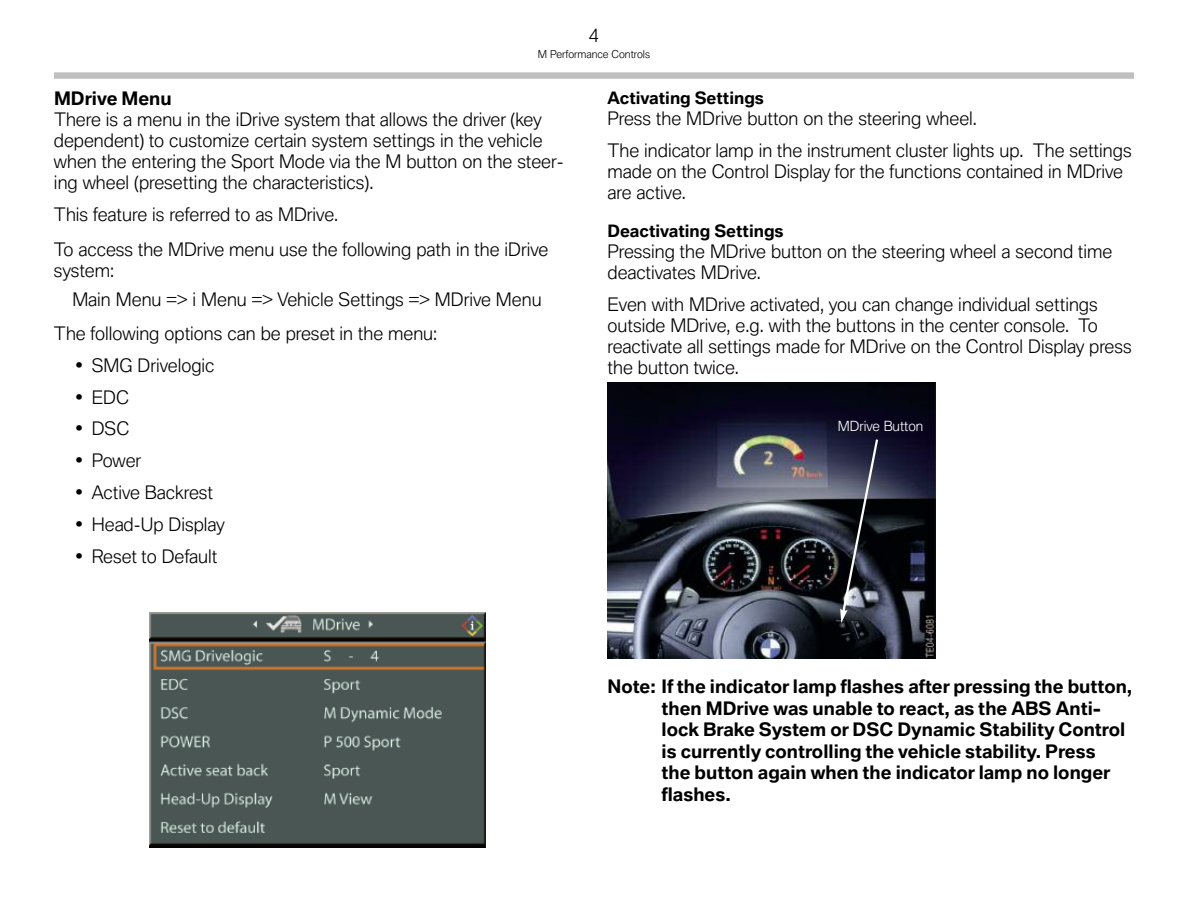
<style>
.page{position:relative;width:1188px;height:918px;background:#fff}
.page>*{position:absolute;margin:0;border:0;box-sizing:border-box;transform-origin:0 0}
.t1{font:300 18px/21px "BMW Type";color:#000}
.t2{font:700 18px/21.6px "BMW Type";color:#000}
.t3{font:700 16.5px "BMW Type";color:#000}
.t4{font:300 13.5px "BMW Type";color:#fff}
.t5{font:300 10.5px "BMW Type";color:#000}
</style>
<div class="page">
<div style="left:54px;top:72px;width:1080px;height:7px;background:#bfbfbf"></div>
<img style="left:149px;top:612px;width:336px;height:236px">
<img style="left:608px;top:383px;width:327px;height:276px">
<svg style="left:840px;top:437px;width:40px;height:186px;background:#393c49"></svg>
<p class="t1" style="left:589px;top:25px;width:12px">4</p>
<p class="t5" style="left:538px;top:48px;width:114px">M Performance Controls</p>
<p class="t2" style="left:54px;top:88px;width:119px">MDrive Menu</p>
<p class="t1" style="left:54px;top:110px;width:511px">There is a menu in the iDrive system that allows the driver (key dependent) to customize certain system settings in the vehicle when the entering the Sport Mode via the M button on the steer&shy;ing wheel (presetting the characteristics).</p>
<p class="t1" style="left:54px;top:198px;width:496px;line-height:34.5px">This feature is referred to as MDrive.<br>To access the MDrive menu use the following path in the iDrive</p>
<p class="t1" style="left:72px;top:256px;width:471px;line-height:28.8px;text-indent:-18px">system:<br>Main Menu =&gt; i Menu =&gt; Vehicle Settings =&gt; MDrive Menu</p>
<p class="t1" style="left:54px;top:323px;width:385px">The following options can be preset in the menu:</p>
<p class="t1" style="left:76px;top:355px;width:140px">• SMG Drivelogic</p>
<p class="t1" style="left:76px;top:387px;width:55px">• EDC</p>
<p class="t1" style="left:76px;top:419px;width:55px">• DSC</p>
<p class="t1" style="left:76px;top:451px;width:67px">• Power</p>
<p class="t1" style="left:76px;top:482px;width:139px">• Active Backrest</p>
<p class="t1" style="left:76px;top:514px;width:151px">• Head-Up Display</p>
<p class="t1" style="left:76px;top:546px;width:143px">• Reset to Default</p>
<p class="t3" style="left:608px;top:89px;width:158px">Activating Settings</p>
<p class="t1" style="left:608px;top:103px;width:526px;line-height:31.8px">Press the MDrive button on the steering wheel.<br>The indicator lamp in the instrument cluster lights up. The settings</p>
<p class="t1" style="left:608px;top:161px;width:517px">made on the Control Display for the functions contained in MDrive are active.</p>
<p class="t3" style="left:608px;top:221px;width:178px">Deactivating Settings</p>
<p class="t1" style="left:608px;top:241px;width:506px">Pressing the MDrive button on the steering wheel a second time deactivates MDrive.</p>
<p class="t1" style="left:608px;top:294px;width:526px">Even with MDrive activated, you can change individual settings outside MDrive, e.g. with the buttons in the center console. To reactivate all settings made for MDrive on the Control Display press the button twice.</p>
<p class="t4" style="left:838px;top:419px;width:87px">MDrive Button</p>
<p class="t2" style="left:662px;top:676px;width:472px;text-indent:-54px">Note: If the indicator lamp flashes after pressing the button, then MDrive was unable to react, as the ABS Anti&shy;lock Brake System or DSC Dynamic Stability Control is currently controlling the vehicle stability. Press<br>the button again when the indicator lamp no longer flashes.</p>
</div>
